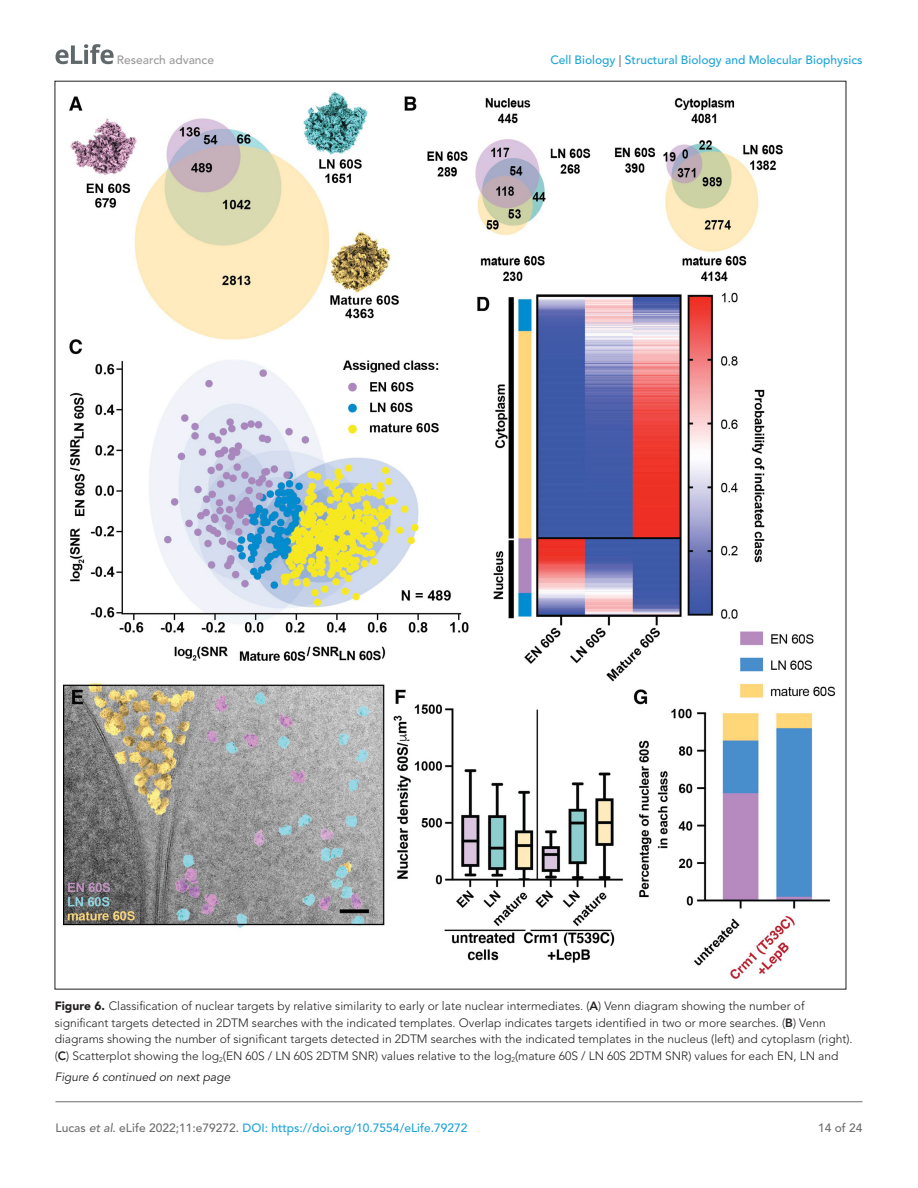
<style>
.page{position:relative;width:918px;height:1188px;background:#fff}
.page>*{position:absolute;margin:0;border:0;box-sizing:border-box;transform-origin:0 0}
.t1{font:300 12px/16.5px "Avenir LT Std";color:#231f20}
.t2{font:500 12px "Avenir LT Std";color:#1ea4d7}
.t3{font:italic 12px "Avenir LT Std";color:#231f20}
.t4{font:500 12px "Avenir LT Std";color:#9a9a9a}
.t5{font:500 12px "Avenir LT Std";color:#6e6e70}
.s1{color:#6e6e70}
.s2{font-weight:900}
.s3{font-weight:800}
.s4{font-style:italic;color:#6e6e70}
</style>
<div class="page">
<svg style="left:56px;top:44px;width:58px;height:20px"></svg>
<hr style="left:56px;top:1101px;width:806px;height:1px;background:#6e6e70">
<img style="left:64px;top:92px;width:772px;height:887px">
<p class="t4" style="left:117px;top:53px;width:99px">Research advance</p>
<p class="t2" style="left:550px;top:53px;width:314px">Cell Biology <span class="s1">|</span> Structural Biology and Molecular Biophysics</p>
<p class="t1" style="left:55px;top:998px;width:799px"><span class="s2">Figure 6.</span> Classification of nuclear targets by relative similarity to early or late nuclear intermediates. (<span class="s3">A</span>) Venn diagram showing the number of significant targets detected in 2DTM searches with the indicated templates. Overlap indicates targets identified in two or more searches. (<span class="s3">B</span>) Venn diagrams showing the number of significant targets detected in 2DTM searches with the indicated templates in the nucleus (left) and cytoplasm (right). (<span class="s3">C</span>) Scatterplot showing the log<sub>2</sub>(EN 60S / LN 60S 2DTM SNR) values relative to the log<sub>2</sub>(mature 60S / LN 60S 2DTM SNR) values for each EN, LN and</p>
<p class="t3" style="left:55px;top:1070px;width:177px">Figure 6 continued on next page</p>
<p class="t2" style="left:56px;top:1121px;width:413px"><span class="s1">Lucas</span> <span class="s4">et al</span><span class="s1">. eLife 2022;11:e79272.</span> DOI: https://doi.org/10.7554/eLife.79272</p>
<p class="t5" style="left:818px;top:1121px;width:46px">14 of 24</p>
</div>
